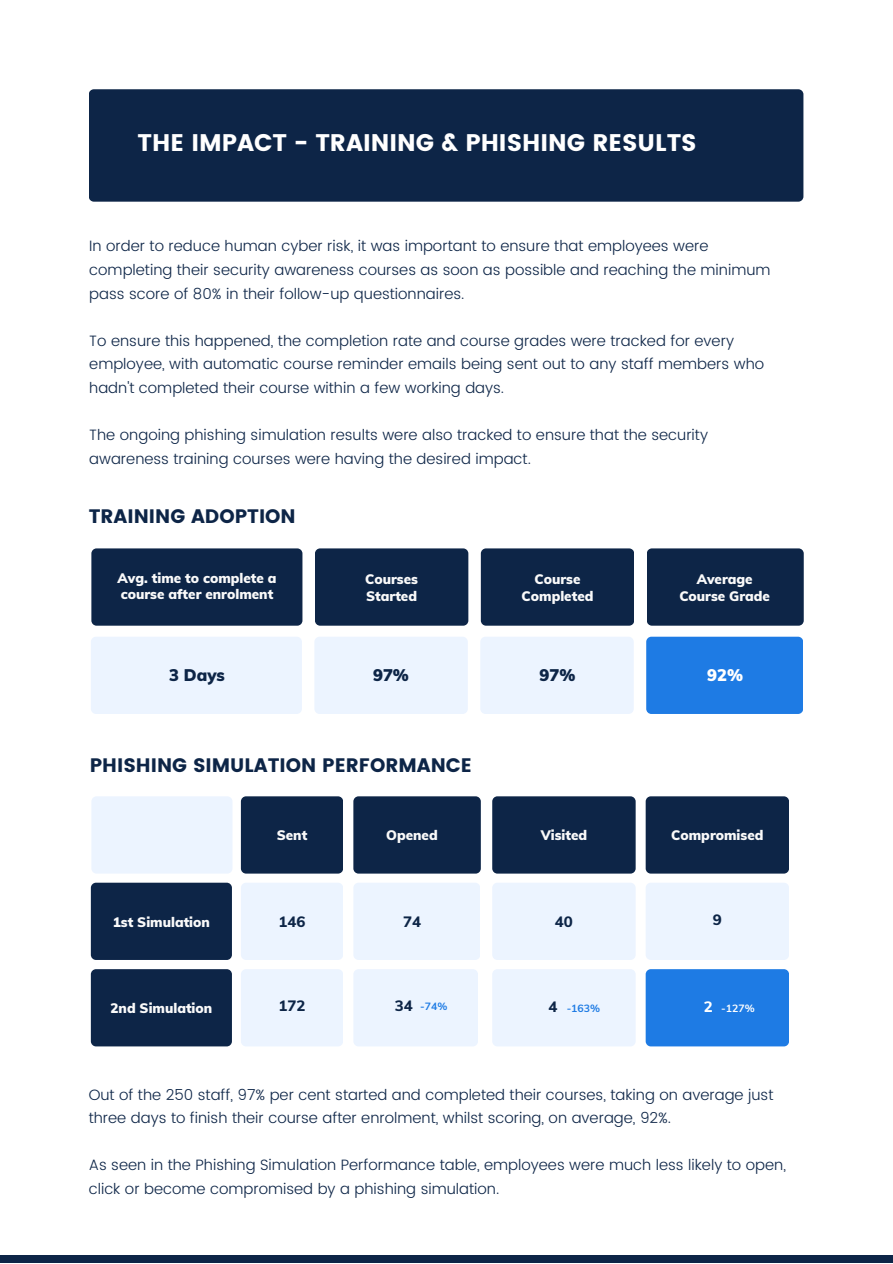
<style>
.page{position:relative;width:893px;height:1264px;background:#fff}
.page>*{position:absolute;margin:0;border:0;box-sizing:border-box;transform-origin:0 0}
.t1{font:24px "Poppins";color:#fff}
.t2{font:19.5px "Poppins";color:#0d2547}
.t3{font:900 16.5px "Muli";color:#0d2547}
.t4{font:900 16.5px "Muli";color:#fff}
.t5{font:300 15px/23.5px "Poppins";color:#0d2547}
.t6{font:800 15px "Muli";color:#0d2547}
.t7{font:800 15px "Muli";color:#fff}
.t8{font:900 13.5px/16.8px "Muli";color:#fafafa}
.t9{font:700 10.5px "Muli";color:#1e7be4}
.t10{font:700 10.5px "Muli";color:#fff}
</style>
<div class="page">
<div style="left:89px;top:89px;width:714px;height:113px;background:#0d2547;border-radius:5px"></div>
<div style="left:91px;top:548px;width:211px;height:77px;background:#0d2547;border-radius:5px"></div>
<div style="left:315px;top:548px;width:153px;height:77px;background:#0d2547;border-radius:5px"></div>
<div style="left:481px;top:548px;width:153px;height:77px;background:#0d2547;border-radius:5px"></div>
<div style="left:646px;top:548px;width:157px;height:77px;background:#0d2547;border-radius:5px"></div>
<div style="left:91px;top:636px;width:211px;height:78px;background:#ecf4ff;border-radius:5px"></div>
<div style="left:314px;top:636px;width:153px;height:78px;background:#ecf4ff;border-radius:5px"></div>
<div style="left:480px;top:636px;width:153px;height:78px;background:#ecf4ff;border-radius:5px"></div>
<div style="left:646px;top:636px;width:157px;height:78px;background:#1e7be4;border-radius:5px"></div>
<div style="left:91px;top:882px;width:141px;height:77px;background:#0d2547;border-radius:5px"></div>
<div style="left:91px;top:969px;width:141px;height:77px;background:#0d2547;border-radius:5px"></div>
<div style="left:241px;top:796px;width:102px;height:77px;background:#0d2547;border-radius:5px"></div>
<div style="left:241px;top:882px;width:102px;height:77px;background:#ecf4ff;border-radius:5px"></div>
<div style="left:353px;top:796px;width:127px;height:77px;background:#0d2547;border-radius:5px"></div>
<div style="left:353px;top:882px;width:127px;height:77px;background:#ecf4ff;border-radius:5px"></div>
<div style="left:492px;top:796px;width:143px;height:77px;background:#0d2547;border-radius:5px"></div>
<div style="left:492px;top:882px;width:143px;height:77px;background:#ecf4ff;border-radius:5px"></div>
<div style="left:645px;top:796px;width:143px;height:77px;background:#0d2547;border-radius:5px"></div>
<div style="left:645px;top:882px;width:143px;height:77px;background:#ecf4ff;border-radius:5px"></div>
<div style="left:241px;top:969px;width:102px;height:77px;background:#ecf4ff;border-radius:5px"></div>
<div style="left:353px;top:969px;width:125px;height:77px;background:#ecf4ff;border-radius:5px"></div>
<div style="left:492px;top:969px;width:143px;height:77px;background:#ecf4ff;border-radius:5px"></div>
<div style="left:645px;top:969px;width:143px;height:77px;background:#1e7be4;border-radius:5px"></div>
<div style="left:91px;top:796px;width:141px;height:77px;background:#ecf4ff;border-radius:5px"></div>
<div style="left:0;top:1255px;width:892px;height:7px;background:#0d2547"></div>
<h1 class="t1" style="left:138px;top:129px;width:560px">THE IMPACT - TRAINING &amp; PHISHING RESULTS</h1>
<p class="t5" style="left:89px;top:234px;width:682px">In order to reduce human cyber risk, it was important to ensure that employees were completing their security awareness courses as soon as possible and reaching the minimum pass score of 80% in their follow-up questionnaires.</p>
<p class="t5" style="left:89px;top:329px;width:676px">To ensure this happened, the completion rate and course grades were tracked for every employee, with automatic course reminder emails being sent out to any staff members who hadn't completed their course within a few working days.</p>
<p class="t5" style="left:89px;top:423px;width:620px">The ongoing phishing simulation results were also tracked to ensure that the security awareness training courses were having the desired impact.</p>
<h2 class="t2" style="left:89px;top:504px;width:208px">TRAINING ADOPTION</h2>
<p class="t8" style="left:117px;top:569px;width:160px">Avg. time to complete a course after enrolment</p>
<p class="t8" style="left:365px;top:571px;width:54px">Courses<br>Started</p>
<p class="t8" style="left:521px;top:571px;width:73px;text-align:center">Course<br>Completed</p>
<p class="t8" style="left:679px;top:571px;width:92px;text-align:center">Average<br>Course Grade</p>
<p class="t3" style="left:169px;top:664px;width:57px">3 Days</p>
<p class="t3" style="left:373px;top:664px;width:37px">97%</p>
<p class="t3" style="left:539px;top:664px;width:37px">97%</p>
<p class="t4" style="left:707px;top:664px;width:37px">92%</p>
<h2 class="t2" style="left:90px;top:753px;width:383px">PHISHING SIMULATION PERFORMANCE</h2>
<p class="t8" style="left:113px;top:913px;width:99px">1st Simulation</p>
<p class="t8" style="left:110px;top:999px;width:103px">2nd Simulation</p>
<p class="t8" style="left:277px;top:826px;width:32px">Sent</p>
<p class="t8" style="left:386px;top:826px;width:53px">Opened</p>
<p class="t8" style="left:540px;top:826px;width:48px">Visited</p>
<p class="t8" style="left:671px;top:826px;width:94px">Compromised</p>
<p class="t6" style="left:278px;top:911px;width:28px">146</p>
<p class="t6" style="left:403px;top:911px;width:19px">74</p>
<p class="t6" style="left:555px;top:911px;width:19px">40</p>
<p class="t6" style="left:712px;top:909px;width:10px">9</p>
<p class="t6" style="left:278px;top:996px;width:28px">172</p>
<p class="t6" style="left:395px;top:996px;width:19px">34</p>
<p class="t6" style="left:548px;top:997px;width:10px">4</p>
<p class="t7" style="left:703px;top:997px;width:11px">2</p>
<p class="t9" style="left:420px;top:999px;width:29px">-74%</p>
<p class="t9" style="left:566px;top:1001px;width:35px">-163%</p>
<p class="t10" style="left:721px;top:1001px;width:35px">-127%</p>
<p class="t5" style="left:89px;top:1082px;width:686px">Out of the 250 staff, 97% per cent started and completed their courses, taking on average just three days to finish their course after enrolment, whilst scoring, on average, 92%.</p>
<p class="t5" style="left:89px;top:1153px;width:698px">As seen in the Phishing Simulation Performance table, employees were much less likely to open, click or become compromised by a phishing simulation.</p>
</div>
